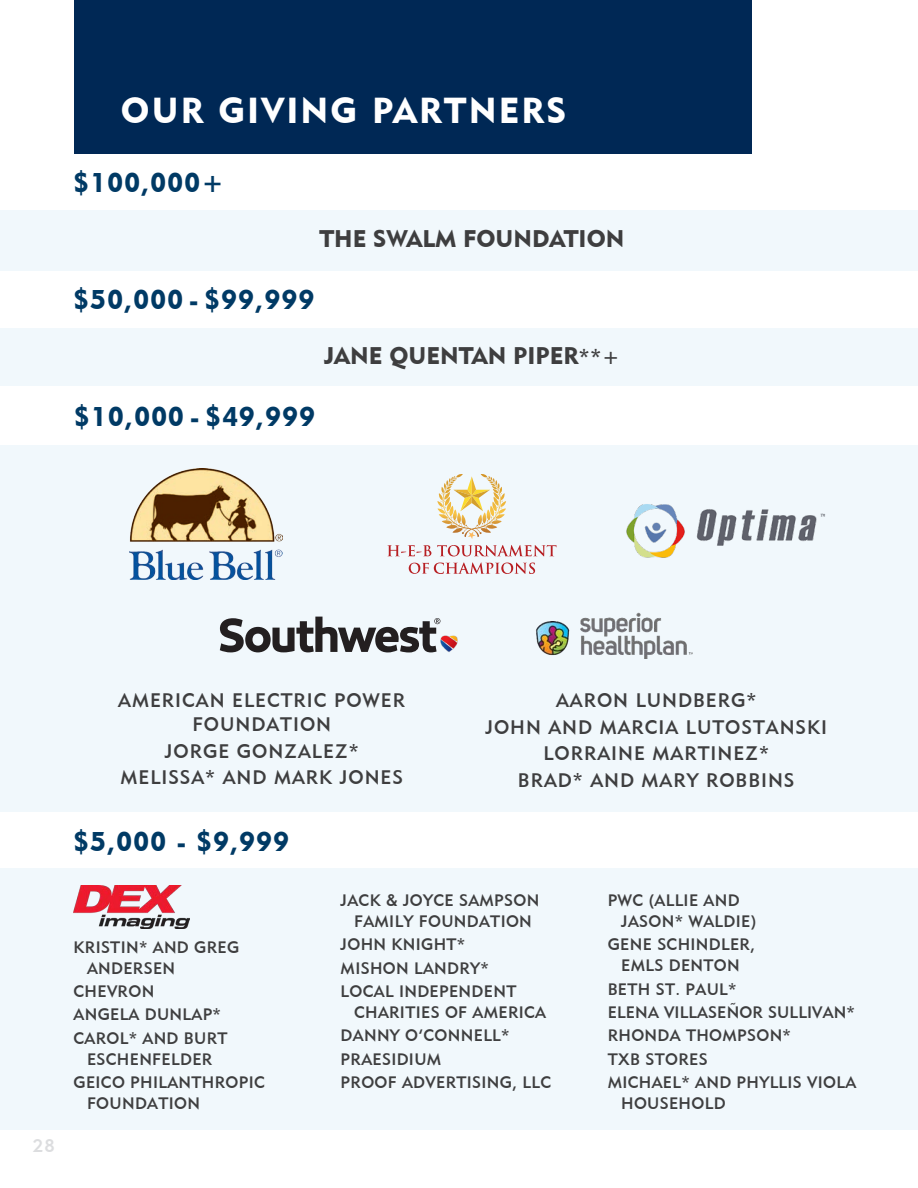
<style>
.page{position:relative;width:918px;height:1188px;background:#fff}
.page>*{position:absolute;margin:0;border:0;box-sizing:border-box;transform-origin:0 0}
.h1b{font:36px "Geometric 415 BT Black A";letter-spacing:.06em;color:#fff}
.big_number{font:27px "Geometric 415 BT Black A";letter-spacing:.05em;color:#003a65}
.donors_-_16{font:24px "Geometric 415 BT Black A";color:#3e3e3f}
.donors_-_14{font:19.5px/24px "Geometric 415 BT Medium A";letter-spacing:.05em;color:#3e3e3f;text-align:center}
.t1{font:18px "Geometric 415 BT Medium A";color:#dcdddf}
.donors_-_11{font:16.5px/21px "Geometric 415 BT Medium A";letter-spacing:.02em;color:#3e3e3f}
.s1{font-family:"Geometric 415 BT Medium A";font-size:21px}
</style>
<div class="page">
<div style="left:74px;top:0;width:678px;height:153px;background:#002855"></div>
<div style="left:0;top:210px;width:918px;height:61px;background:#f1f8fc"></div>
<div style="left:0;top:328px;width:918px;height:58px;background:#f1f8fc"></div>
<div style="left:0;top:445px;width:918px;height:367px;background:#f1f8fc"></div>
<svg style="left:468px;top:531px;width:8px;height:8px"></svg>
<svg style="left:453px;top:474px;width:47px;height:37px"></svg>
<svg style="left:387px;top:545px;width:44px;height:11px"></svg>
<svg style="left:437px;top:545px;width:119px;height:11px"></svg>
<svg style="left:409px;top:562px;width:126px;height:12px"></svg>
<img style="left:129px;top:469px;width:153px;height:110px">
<img style="left:580px;top:612px;width:112px;height:46px">
<img style="left:536px;top:622px;width:34px;height:33px">
<svg style="left:220px;top:617px;width:238px;height:35px"></svg>
<div style="left:0;top:869px;width:918px;height:261px;background:#f1f8fc"></div>
<img style="left:626px;top:504px;width:199px;height:54px">
<img style="left:74px;top:885px;width:116px;height:43px">
<p class="h1b" style="left:121px;top:89px;width:447px">OUR GIVING PARTNERS</p>
<p class="big_number" style="left:74px;top:166px;width:152px">$100,000+</p>
<p class="donors_-_16" style="left:319px;top:224px;width:306px">THE SWALM FOUNDATION</p>
<p class="big_number" style="left:74px;top:283px;width:242px">$50,000 - $99,999</p>
<p class="donors_-_16" style="left:324px;top:341px;width:297px">JANE QUENTAN PIPER<span class="s1">**+</span></p>
<p class="big_number" style="left:74px;top:400px;width:242px">$10,000 - $49,999</p>
<p class="t1" style="left:33px;top:1135px;width:23px">28</p>
<p class="donors_-_14" style="left:118px;top:688px;width:288px">AMERICAN ELECTRIC POWER<br>FOUNDATION</p>
<p class="donors_-_14" style="left:165px;top:739px;width:195px">JORGE GONZALEZ*</p>
<p class="donors_-_14" style="left:120px;top:765px;width:284px">MELISSA* AND MARK JONES</p>
<p class="big_number" style="left:74px;top:825px;width:217px">$5,000 - $9,999</p>
<p class="donors_-_14" style="left:556px;top:688px;width:202px">AARON LUNDBERG*</p>
<p class="donors_-_14" style="left:485px;top:715px;width:343px">JOHN AND MARCIA LUTOSTANSKI</p>
<p class="donors_-_14" style="left:543px;top:741px;width:227px">LORRAINE MARTINEZ*</p>
<p class="donors_-_14" style="left:518px;top:768px;width:278px">BRAD* AND MARY ROBBINS</p>
<p class="donors_-_11" style="left:87px;top:936px;width:154px;text-indent:-13px">KRISTIN* AND GREG<br>ANDERSEN</p>
<p class="donors_-_11" style="left:74px;top:980px;width:82px">CHEVRON</p>
<p class="donors_-_11" style="left:74px;top:1004px;width:149px">ANGELA DUNLAP*</p>
<p class="donors_-_11" style="left:74px;top:1027px;width:156px;text-align:center">CAROL* AND BURT<br>ESCHENFELDER</p>
<p class="donors_-_11" style="left:87px;top:1072px;width:179px;text-indent:-13px">GEICO PHILANTHROPIC<br>FOUNDATION</p>
<p class="donors_-_11" style="left:341px;top:889px;width:200px;text-align:center">JACK &amp; JOYCE SAMPSON<br>FAMILY FOUNDATION</p>
<p class="donors_-_11" style="left:341px;top:934px;width:126px">JOHN KNIGHT*</p>
<p class="donors_-_11" style="left:341px;top:957px;width:150px">MISHON LANDRY*</p>
<p class="donors_-_11" style="left:354px;top:981px;width:194px;text-indent:-13px">LOCAL INDEPENDENT<br>CHARITIES OF AMERICA</p>
<p class="donors_-_11" style="left:341px;top:1025px;width:171px">DANNY O’CONNELL*</p>
<p class="donors_-_11" style="left:341px;top:1048px;width:102px">PRAESIDIUM</p>
<p class="donors_-_11" style="left:341px;top:1072px;width:212px">PROOF ADVERTISING, LLC</p>
<p class="donors_-_11" style="left:621px;top:889px;width:137px;text-indent:-13px">PWC (ALLIE AND<br>JASON* WALDIE)</p>
<p class="donors_-_11" style="left:608px;top:934px;width:149px;text-align:center">GENE SCHINDLER,<br>EMLS DENTON</p>
<p class="donors_-_11" style="left:608px;top:978px;width:130px">BETH ST. PAUL*</p>
<p class="donors_-_11" style="left:608px;top:1001px;width:249px">ELENA VILLASEÑOR SULLIVAN*</p>
<p class="donors_-_11" style="left:608px;top:1025px;width:185px">RHONDA THOMPSON*</p>
<p class="donors_-_11" style="left:608px;top:1048px;width:101px">TXB STORES</p>
<p class="donors_-_11" style="left:621px;top:1072px;width:237px;text-indent:-13px">MICHAEL* AND PHYLLIS VIOLA<br>HOUSEHOLD</p>
</div>
